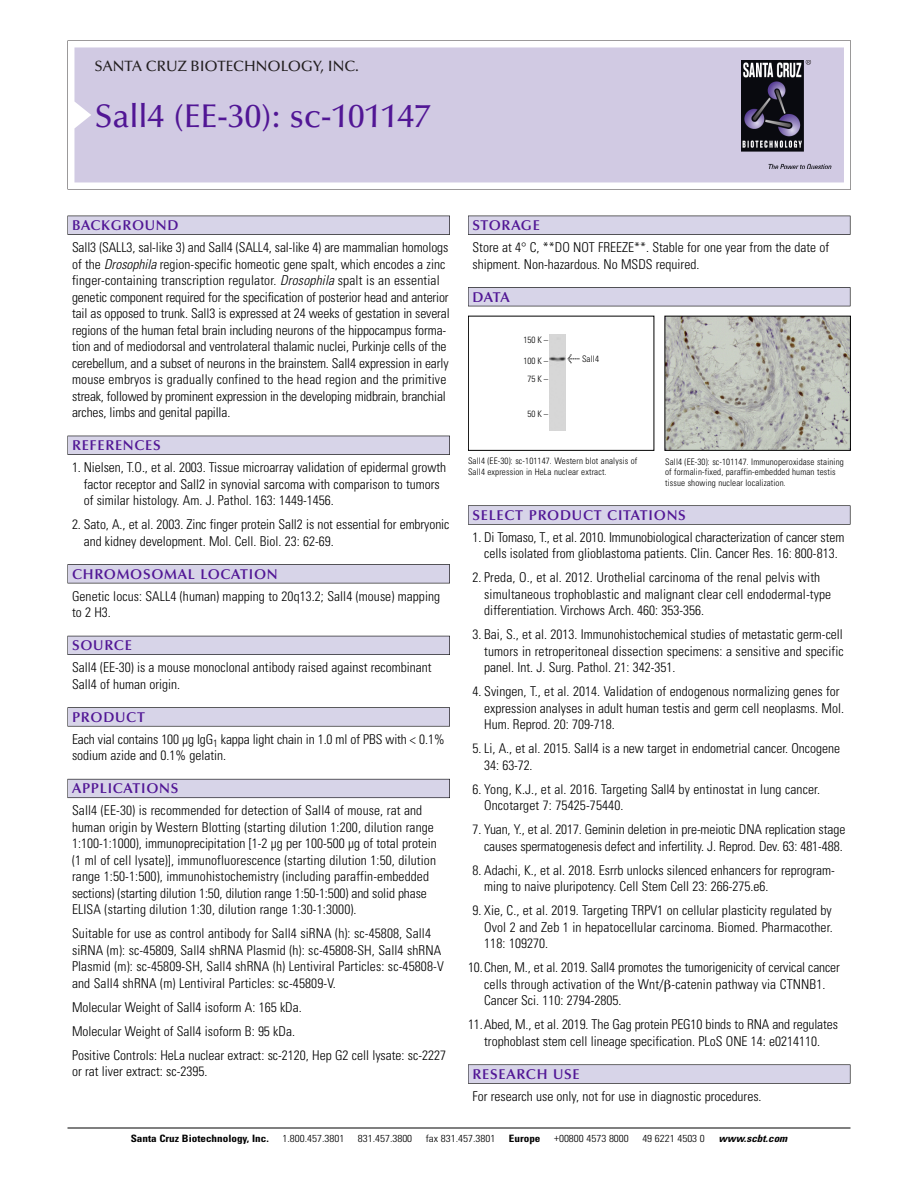
<style>
.page{position:relative;width:918px;height:1188px;background:#fff}
.page>*{position:absolute;margin:0;border:0;box-sizing:border-box;transform-origin:0 0}
.t1{font:500 33px "Optima";color:#511695}
.t2{font:500 15px "Optima";color:#231f20}
.t3{font:600 14.25px "Optima";letter-spacing:.05em;color:#511695}
.t4{font:300 condensed 13.5px/16.5px "Univers";color:#000}
.t5{font:300 condensed 10.2px "Univers";color:#000;scale:1.1 1}
.t6{font:700 condensed 10.2px "Univers";color:#000;scale:1.1 1}
.t7{font:italic 700 condensed 10.2px "Univers";color:#000;scale:1.1 1}
.t8{font:300 condensed 9px/10.5px "Univers";letter-spacing:.015em;color:#000}
.s1{font-style:italic}
.s2{font-family:"Meta Plus";font-weight:400;font-stretch:normal;font-size:10.5px}
</style>
<div class="page">
<svg style="left:74px;top:41px;width:777px;height:148px"></svg>
<div style="left:74px;top:47px;width:770px;height:135px;background:#d1cae3"></div>
<img style="left:741px;top:60px;width:90px;height:108px">
<div style="left:68px;top:216px;width:382px;height:19px;background:#535256"></div>
<div style="left:68px;top:216px;width:381px;height:18px;background:#d7d4e8"></div>
<div style="left:68px;top:436px;width:382px;height:19px;background:#525156"></div>
<div style="left:68px;top:436px;width:381px;height:18px;background:#d7d4e8"></div>
<div style="left:68px;top:564px;width:382px;height:19px;background:#545357"></div>
<div style="left:68px;top:565px;width:381px;height:18px;background:#d7d4e8"></div>
<div style="left:68px;top:636px;width:382px;height:19px;background:#535259"></div>
<div style="left:68px;top:636px;width:381px;height:18px;background:#d7d4e8"></div>
<svg style="left:68px;top:707px;width:382px;height:20px"></svg>
<div style="left:68px;top:708px;width:381px;height:18px;background:#d7d4e8"></div>
<div style="left:68px;top:779px;width:382px;height:19px;background:#64626c"></div>
<div style="left:68px;top:779px;width:381px;height:18px;background:#d7d4e8"></div>
<div style="left:468px;top:216px;width:382px;height:19px;background:#535256"></div>
<div style="left:468px;top:216px;width:382px;height:18px;background:#d7d4e8"></div>
<div style="left:468px;top:287px;width:382px;height:19px;background:#515155"></div>
<div style="left:468px;top:288px;width:382px;height:18px;background:#d7d4e8"></div>
<div style="left:468px;top:505px;width:382px;height:20px;background:#666"></div>
<div style="left:468px;top:506px;width:382px;height:18px;background:#d7d4e8"></div>
<svg style="left:468px;top:1064px;width:382px;height:20px"></svg>
<div style="left:468px;top:1065px;width:382px;height:18px;background:#d7d4e8"></div>
<hr style="left:68px;top:1128px;width:782px;height:1px;background:#000">
<img style="left:666px;top:318px;width:183px;height:131px">
<div style="left:664px;top:316px;width:187px;height:135px;border:1px solid #000"></div>
<div style="left:468px;top:316px;width:186px;height:135px;border:1px solid #000"></div>
<div style="left:549px;top:335px;width:16px;height:95px;background:#d7d7d7"></div>
<p class="t2" style="left:94px;top:60px;width:266px">SANTA CRUZ BIOTECHNOLOGY, INC.</p>
<p class="t1" style="left:94px;top:102px;width:338px">Sall4 (EE-30): sc-101147</p>
<p class="t3" style="left:72px;top:219px;width:108px">BACKGROUND</p>
<p class="t4" style="left:72px;top:240px;width:379px">Sall3 (SALL3, sal-like 3) and Sall4 (SALL4, sal-like 4) are mammalian homologs of the <span class="s1">Drosophila</span> region-specific homeotic gene spalt, which encodes a zinc finger-containing transcription regulator. <span class="s1">Drosophila</span> spalt is an essential genetic component required for the specification of posterior head and anterior tail as opposed to trunk. Sall3 is expressed at 24 weeks of gestation in several regions of the human fetal brain including neurons of the hippocampus forma&shy;tion and of mediodorsal and ventrolateral thalamic nuclei, Purkinje cells of the cerebellum, and a subset of neurons in the brainstem. Sall4 expression in early mouse embryos is gradually confined to the head region and the primitive streak, followed by prominent expression in the developing midbrain, branchial arches, limbs and genital papilla.</p>
<p class="t3" style="left:72px;top:439px;width:90px">REFERENCES</p>
<p class="t4" style="left:84px;top:460px;width:364px;text-indent:-12px">1. Nielsen, T.O., et al. 2003. Tissue microarray validation of epidermal growth factor receptor and Sall2 in synovial sarcoma with comparison to tumors of similar histology. Am. J. Pathol. 163: 1449-1456.</p>
<p class="t4" style="left:84px;top:517px;width:367px;text-indent:-12px">2. Sato, A., et al. 2003. Zinc finger protein Sall2 is not essential for embryonic and kidney development. Mol. Cell. Biol. 23: 62-69.</p>
<p class="t3" style="left:72px;top:568px;width:207px">CHROMOSOMAL LOCATION</p>
<p class="t4" style="left:72px;top:589px;width:370px">Genetic locus: SALL4 (human) mapping to 20q13.2; Sall4 (mouse) mapping to 2 H3.</p>
<p class="t3" style="left:72px;top:639px;width:61px">SOURCE</p>
<p class="t4" style="left:72px;top:661px;width:361px">Sall4 (EE-30) is a mouse monoclonal antibody raised against recombinant<br>Sall4 of human origin.</p>
<p class="t3" style="left:72px;top:711px;width:74px">PRODUCT</p>
<p class="t4" style="left:72px;top:732px;width:374px">Each vial contains 100 µg IgG<sub>1</sub> kappa light chain in 1.0 ml of PBS with &lt; 0.1% sodium azide and 0.1% gelatin.</p>
<p class="t3" style="left:72px;top:783px;width:108px">APPLICATIONS</p>
<p class="t4" style="left:72px;top:804px;width:366px">Sall4 (EE-30) is recommended for detection of Sall4 of mouse, rat and human origin by Western Blotting (starting dilution 1:200, dilution range 1:100-1:1000), immunoprecipitation [1-2 µg per 100-500 µg of total protein (1 ml of cell lysate)], immunofluorescence (starting dilution 1:50, dilution range 1:50-1:500), immunohistochemistry (including paraffin-embedded sections) (starting dilution 1:50, dilution range 1:50-1:500) and solid phase ELISA (starting dilution 1:30, dilution range 1:30-1:3000).</p>
<p class="t4" style="left:72px;top:927px;width:373px">Suitable for use as control antibody for Sall4 siRNA (h): sc-45808, Sall4 siRNA (m): sc-45809, Sall4 shRNA Plasmid (h): sc-45808-SH, Sall4 shRNA Plasmid (m): sc-45809-SH, Sall4 shRNA (h) Lentiviral Particles: sc-45808-V and Sall4 shRNA (m) Lentiviral Particles: sc-45809-V.</p>
<p class="t4" style="left:72px;top:1000px;width:231px">Molecular Weight of Sall4 isoform A: 165 kDa.</p>
<p class="t4" style="left:72px;top:1024px;width:225px">Molecular Weight of Sall4 isoform B: 95 kDa.</p>
<p class="t4" style="left:72px;top:1048px;width:376px">Positive Controls: HeLa nuclear extract: sc-2120, Hep G2 cell lysate: sc-2227 or rat liver extract: sc-2395.</p>
<p class="t3" style="left:473px;top:219px;width:69px">STORAGE</p>
<p class="t4" style="left:473px;top:240px;width:358px">Store at 4° C, **DO NOT FREEZE**. Stable for one year from the date of shipment. Non-hazardous. No MSDS required.</p>
<p class="t3" style="left:473px;top:291px;width:39px">DATA</p>
<p class="t8" style="left:523px;top:335px;width:26px">150 K –</p>
<p class="t8" style="left:523px;top:352px;width:26px;line-height:18.9px;text-align:center">100 K –<br>75 K –</p>
<p class="t8" style="left:527px;top:410px;width:22px">50 K –</p>
<p class="t8" style="left:567px;top:354px;width:33px"><span class="s2">&lt;</span> Sall4</p>
<p class="t8" style="left:468px;top:457px;width:171px">Sall4 (EE-30): sc-101147. Western blot analysis of<br>Sall4 expression in HeLa nuclear extract.</p>
<p class="t8" style="left:665px;top:457px;width:180px">Sall4 (EE-30): sc-101147. Immunoperoxidase staining of formalin-fixed, paraffin-embedded human testis tissue showing nuclear localization.</p>
<p class="t3" style="left:473px;top:509px;width:215px">SELECT PRODUCT CITATIONS</p>
<p class="t4" style="left:473px;top:530px;width:374px;text-align:center">1. Di Tomaso, T., et al. 2010. Immunobiological characterization of cancer stem cells isolated from glioblastoma patients. Clin. Cancer Res. 16: 800-813.</p>
<p class="t4" style="left:484px;top:571px;width:349px;text-indent:-12px">2. Preda, O., et al. 2012. Urothelial carcinoma of the renal pelvis with simultaneous trophoblastic and malignant clear cell endodermal-type differentiation. Virchows Arch. 460: 353-356.</p>
<p class="t4" style="left:484px;top:628px;width:361px;text-align:justify;text-indent:-12px">3. Bai, S., et al. 2013. Immunohistochemical studies of metastatic germ-cell tumors in retroperitoneal dissection specimens: a sensitive and specific panel. Int. J. Surg. Pathol. 21: 342-351.</p>
<p class="t4" style="left:484px;top:685px;width:361px;text-indent:-12px">4. Svingen, T., et al. 2014. Validation of endogenous normalizing genes for expression analyses in adult human testis and germ cell neoplasms. Mol.<br>Hum. Reprod. 20: 709-718.</p>
<p class="t4" style="left:484px;top:742px;width:357px;text-indent:-12px">5. Li, A., et al. 2015. Sall4 is a new target in endometrial cancer. Oncogene<br>34: 63-72.</p>
<p class="t4" style="left:484px;top:782px;width:337px;text-indent:-12px">6. Yong, K.J., et al. 2016. Targeting Sall4 by entinostat in lung cancer.<br>Oncotarget 7: 75425-75440.</p>
<p class="t4" style="left:473px;top:823px;width:375px;text-align:right">7. Yuan, Y., et al. 2017. Geminin deletion in pre-meiotic DNA replication stage causes spermatogenesis defect and infertility. J. Reprod. Dev. 63: 481-488.</p>
<p class="t4" style="left:484px;top:863px;width:352px;text-indent:-12px">8. Adachi, K., et al. 2018. Esrrb unlocks silenced enhancers for reprogram&shy;ming to naive pluripotency. Cell Stem Cell 23: 266-275.e6.</p>
<p class="t4" style="left:484px;top:904px;width:350px;text-align:justify;text-indent:-12px">9. Xie, C., et al. 2019. Targeting TRPV1 on cellular plasticity regulated by Ovol 2 and Zeb 1 in hepatocellular carcinoma. Biomed. Pharmacother.<br>118: 109270.</p>
<p class="t4" style="left:484px;top:961px;width:357px;text-indent:-16px">10.Chen, M., et al. 2019. Sall4 promotes the tumorigenicity of cervical cancer cells through activation of the Wnt/ -catenin pathway via CTNNB1.<br>Cancer Sci. 110: 2794-2805.</p>
<p class="t4" style="left:468px;top:1018px;width:371px;text-align:center">11.Abed, M., et al. 2019. The Gag protein PEG10 binds to RNA and regulates trophoblast stem cell lineage specification. PLoS ONE 14: e0214110.</p>
<p class="t3" style="left:473px;top:1068px;width:109px">RESEARCH USE</p>
<p class="t4" style="left:473px;top:1089px;width:291px">For research use only, not for use in diagnostic procedures.</p>
<p class="t6" style="left:131px;top:1135px;width:127px">Santa Cruz Biotechnology, Inc.</p>
<p class="t5" style="left:282px;top:1135px;width:58px">1.800.457.3801</p>
<p class="t5" style="left:358px;top:1135px;width:51px">831.457.3800</p>
<p class="t5" style="left:426px;top:1135px;width:65px">fax 831.457.3801</p>
<p class="t6" style="left:509px;top:1135px;width:30px">Europe</p>
<p class="t5" style="left:554px;top:1135px;width:69px">+00800 4573 8000</p>
<p class="t5" style="left:642px;top:1135px;width:58px">49 6221 4503 0</p>
<p class="t7" style="left:719px;top:1135px;width:66px">www.scbt.com</p>
</div>
